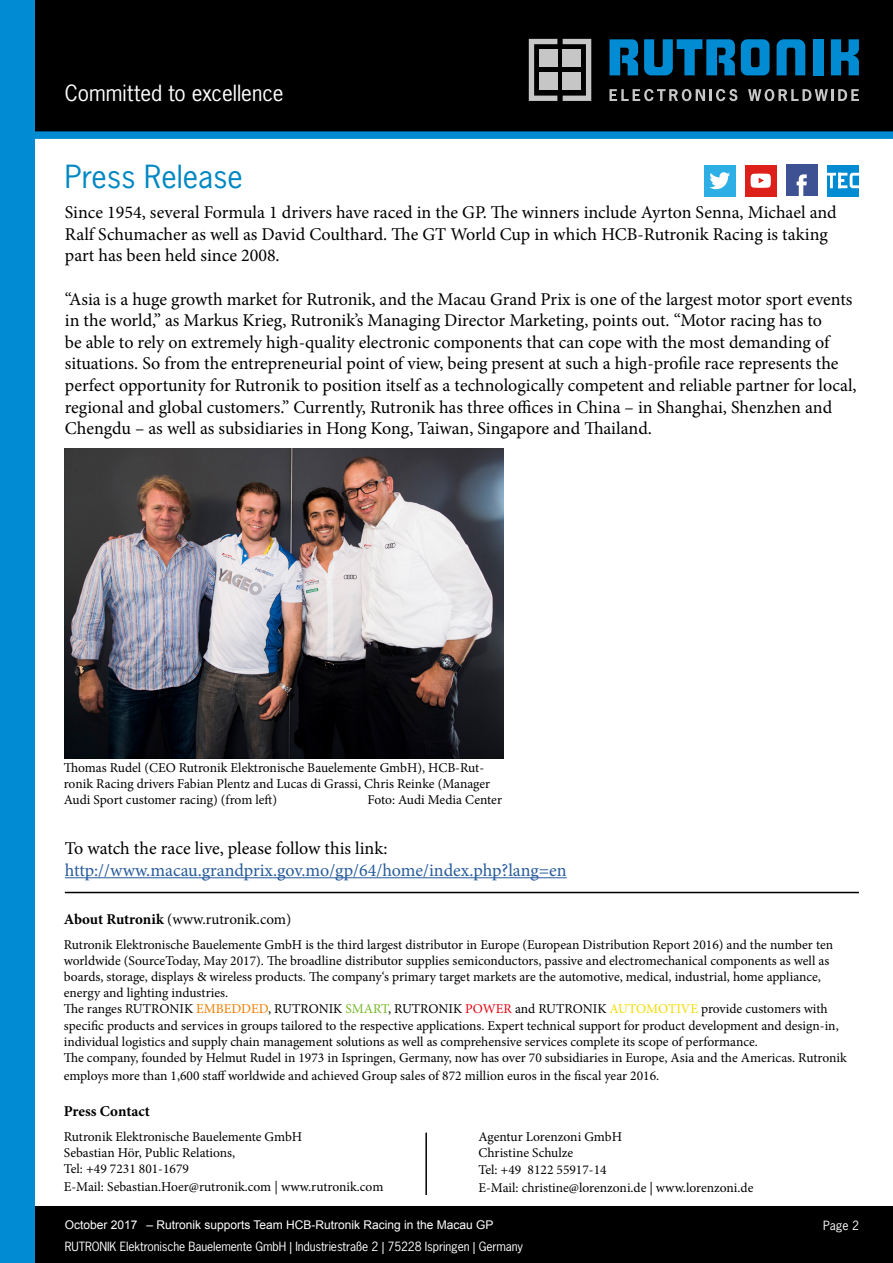
<style>
.page{position:relative;width:893px;height:1263px;background:#fff}
.page>*{position:absolute;margin:0;border:0;box-sizing:border-box;transform-origin:0 0}
.t1{font:30px "News Gothic Std";color:#0088c2}
.t2{font:21px "News Gothic Std";color:#fff}
.t3{font:18px/21.6px "Minion Pro";letter-spacing:-.005em;color:#000}
.t4{font:18px "Minion Pro";letter-spacing:-.005em;color:#275b9b}
.t5{font:15px "Minion Pro";color:#000}
.t6{font:700 15px "Minion Pro";color:#000}
.t7{font:13.5px/16.2px "Minion Pro";color:#000}
.t8{font:12px "News Gothic Std";letter-spacing:-.01em;color:#fff}
.t9{font:12px "Arial";color:#fff}
.s1{font-weight:700}
.s2{color:#ef7d00}
.s3{color:#76b82a}
.s4{color:#e30613}
.s5{color:#f2dc00}
.s6{font-weight:500}
</style>
<div class="page">
<div style="left:0;top:0;width:893px;height:135px;background:#000"></div>
<div style="left:0;top:1206px;width:893px;height:57px;background:#000"></div>
<svg style="left:741px;top:39px;width:29px;height:36px"></svg>
<div style="left:813px;top:39px;width:10px;height:36px;background:#008bd2"></div>
<svg style="left:831px;top:39px;width:28px;height:36px"></svg>
<svg style="left:609px;top:39px;width:29px;height:36px"></svg>
<svg style="left:644px;top:39px;width:91px;height:36px"></svg>
<svg style="left:777px;top:39px;width:28px;height:36px"></svg>
<svg style="left:609px;top:89px;width:128px;height:12px"></svg>
<svg style="left:748px;top:89px;width:111px;height:12px"></svg>
<svg style="left:529px;top:39px;width:28px;height:62px"></svg>
<svg style="left:563px;top:39px;width:28px;height:62px"></svg>
<div style="left:539px;top:50px;width:18px;height:17px;background:#c6c6c6"></div>
<div style="left:563px;top:50px;width:18px;height:17px;background:#c6c6c6"></div>
<div style="left:563px;top:73px;width:18px;height:17px;background:#c6c6c6"></div>
<div style="left:539px;top:73px;width:18px;height:17px;background:#c6c6c6"></div>
<div style="left:0;top:0;width:34px;height:1263px;background:#008bd2"></div>
<div style="left:34px;top:131px;width:859px;height:8px;background:#008bd2"></div>
<hr style="left:425px;top:1132px;width:2px;height:63px;background:#000">
<hr style="left:65px;top:892px;width:794px;height:1px;background:#000">
<div style="left:704px;top:165px;width:31px;height:31px;background:#2dafe6"></div>
<svg style="left:709px;top:172px;width:21px;height:17px"></svg>
<div style="left:745px;top:165px;width:31px;height:31px;background:#dd211a"></div>
<svg style="left:751px;top:174px;width:20px;height:14px"></svg>
<div style="left:786px;top:165px;width:31px;height:31px;background:#3e5293"></div>
<svg style="left:797px;top:174px;width:10px;height:22px"></svg>
<div style="left:827px;top:165px;width:32px;height:31px;background:#008bd2"></div>
<svg style="left:827px;top:172px;width:32px;height:17px"></svg>
<img style="left:65px;top:449px;width:438px;height:310px">
<hr style="left:65px;top:877px;width:502px;height:1px;background:#275b9b">
<h2 class="t2" style="left:65px;top:80px;width:220px">Committed to excellence</h2>
<h1 class="t1" style="left:65px;top:158px;width:180px">Press Release</h1>
<h3 class="t3" style="left:65px;top:202px;width:773px">Since 1954, several Formula 1 drivers have raced in the GP. The winners include Ayrton Senna, Michael and<br>Ralf Schumacher as well as David Coulthard. The GT World Cup in which HCB-Rutronik Racing is taking part has been held since 2008.</h3>
<p class="t3" style="left:65px;top:288px;width:793px">“Asia is a huge growth market for Rutronik, and the Macau Grand Prix is one of the largest motor sport events in the world,” as Markus Krieg, Rutronik’s Managing Director Marketing, points out. “Motor racing has to<br>be able to rely on extremely high-quality electronic components that can cope with the most demanding of situations. So from the entrepreneurial point of view, being present at such a high-profile race represents the perfect opportunity for Rutronik to position itself as a technologically competent and reliable partner for local, regional and global customers.” Currently, Rutronik has three offices in China – in Shanghai, Shenzhen and Chengdu – as well as subsidiaries in Hong Kong, Taiwan, Singapore and Thailand.</p>
<p class="t7" style="left:64px;top:760px;width:428px">Thomas Rudel (CEO Rutronik Elektronische Bauelemente GmbH), HCB-Rut&shy;ronik Racing drivers Fabian Plentz and Lucas di Grassi, Chris Reinke (Manager<br>Audi Sport customer racing) (from left)</p>
<p class="t7" style="left:367px;top:792px;width:136px">Foto: Audi Media Center</p>
<h3 class="t3" style="left:65px;top:838px;width:324px">To watch the race live, please follow this link:</h3>
<h3 class="t4" style="left:65px;top:858px;width:503px">http://www.macau.grandprix.gov.mo/gp/64/home/index.php?lang=en</h3>
<p class="t5" style="left:64px;top:909px;width:229px"><span class="s1">About Rutronik</span> (www.rutronik.com)</p>
<p class="t7" style="left:64px;top:936px;width:785px">Rutronik Elektronische Bauelemente GmbH is the third largest distributor in Europe (European Distribution Report 2016) and the number ten worldwide (SourceToday, May 2017). The broadline distributor supplies semiconductors, passive and electromechanical components as well as boards, storage, displays &amp; wireless products. The company‘s primary target markets are the automotive, medical, industrial, home appliance, energy and lighting industries.<br>The ranges RUTRONIK <span class="s2">EMBEDDED</span>, RUTRONIK <span class="s3">SMART</span>, RUTRONIK <span class="s4">POWER</span> and RUTRONIK <span class="s5">AUTOMOTIVE</span> provide customers with specific products and services in groups tailored to the respective applications. Expert technical support for product development and design-in, individual logistics and supply chain management solutions as well as comprehensive services complete its scope of performance.<br>The company, founded by Helmut Rudel in 1973 in Ispringen, Germany, now has over 70 subsidiaries in Europe, Asia and the Americas. Rutronik</p>
<p class="t7" style="left:64px;top:1068px;width:597px">employs more than 1,600 staff worldwide and achieved Group sales of 872 million euros in the fiscal year 2016.</p>
<p class="t6" style="left:64px;top:1100px;width:88px">Press Contact</p>
<p class="t7" style="left:64px;top:1128px;width:240px">Rutronik Elektronische Bauelemente GmbH<br>Sebastian Hör, Public Relations,<br>Tel: +49 7231 801-1679</p>
<p class="t7" style="left:64px;top:1178px;width:321px">E-Mail: Sebastian.Hoer@rutronik.com | www.rutronik.com</p>
<p class="t7" style="left:478px;top:1129px;width:145px">Agentur Lorenzoni GmbH<br>Christine Schulze<br>Tel: +49 8122 55917-14</p>
<p class="t7" style="left:478px;top:1179px;width:277px">E-Mail: christine@lorenzoni.de <span class="s6">|</span> www.lorenzoni.de</p>
<p class="t9" style="left:65px;top:1217px;width:74px">October 2017</p>
<p class="t9" style="left:146px;top:1217px;width:349px">– Rutronik supports Team HCB-Rutronik Racing in the Macau GP</p>
<p class="t8" style="left:65px;top:1239px;width:460px">RUTRONIK Elektronische Bauelemente GmbH | Industriestraße 2 | 75228 Ispringen | Germany</p>
<p class="t8" style="left:823px;top:1217px;width:37px">Page 2</p>
</div>
